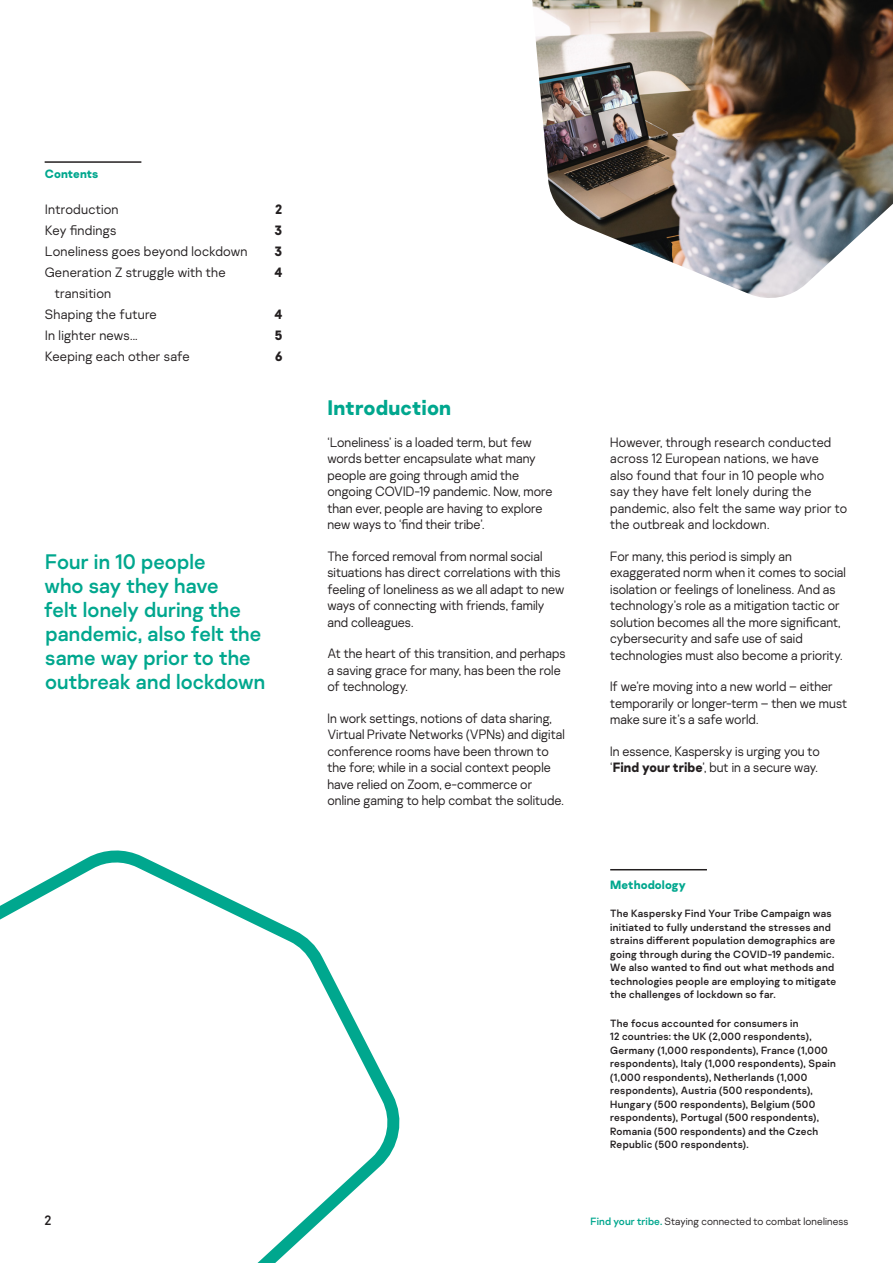
<style>
.page{position:relative;width:893px;height:1263px;background:#fff}
.page>*{position:absolute;margin:0;border:0;box-sizing:border-box;transform-origin:0 0}
.t1{font:21px/24px "Kaspersky Sans";letter-spacing:.005em;color:#00a78e}
.t2{font:700 21px "Kaspersky Sans";letter-spacing:.005em;color:#00a78e}
.Body_copy_new{font:300 13.5px/16.5px "Kaspersky Sans";letter-spacing:.005em;color:#231f20;scale:.96 1}
.Insert_body_text{font:300 13.5px "Kaspersky Sans";letter-spacing:.015em;color:#231f20}
.Insert_body_text-2{font:700 13.5px "Kaspersky Sans";color:#231f20}
.t3{font:13.5px "Kaspersky Sans";color:#231f20}
.Insert_body_text-3{font:700 12px "Kaspersky Sans";letter-spacing:.005em;color:#00a78e}
.Body{font:10.5px/13.5px "Kaspersky Sans";letter-spacing:.025em;color:#231f20}
.H1_Cover_black{font:300 10.5px "Kaspersky Sans";letter-spacing:.01em;color:#231f20}
.s1{font-weight:700}
.s2{font-weight:400;color:#00a78e}
</style>
<div class="page">
<hr style="left:45px;top:161px;width:96px;height:2px;background:#231f20">
<img style="left:532px;top:0;width:361px;height:298px">
<svg style="left:0;top:850px;width:400px;height:413px"></svg>
<hr style="left:610px;top:869px;width:97px;height:1px;background:#231f20">
<p class="Insert_body_text-3" style="left:45px;top:167px;width:55px">Contents</p>
<p class="Insert_body_text" style="left:45px;top:202px;width:75px">Introduction</p>
<p class="Insert_body_text-2" style="left:275px;top:201px;width:8px">2</p>
<p class="Insert_body_text" style="left:45px;top:223px;width:73px">Key findings</p>
<p class="Insert_body_text-2" style="left:275px;top:222px;width:9px">3</p>
<p class="Insert_body_text" style="left:45px;top:244px;width:204px">Loneliness goes beyond lockdown</p>
<p class="Insert_body_text-2" style="left:275px;top:243px;width:9px">3</p>
<p class="Insert_body_text" style="left:45px;top:265px;width:183px">Generation Z struggle with the</p>
<p class="Insert_body_text-2" style="left:274px;top:264px;width:9px">4</p>
<p class="Insert_body_text" style="left:55px;top:286px;width:58px">transition</p>
<p class="Insert_body_text" style="left:45px;top:307px;width:113px">Shaping the future</p>
<p class="Insert_body_text-2" style="left:274px;top:306px;width:9px">4</p>
<p class="Insert_body_text" style="left:45px;top:328px;width:94px">In lighter news...</p>
<p class="Insert_body_text-2" style="left:275px;top:327px;width:9px">5</p>
<p class="Insert_body_text" style="left:45px;top:349px;width:146px">Keeping each other safe</p>
<p class="Insert_body_text-2" style="left:275px;top:348px;width:9px">6</p>
<p class="t1" style="left:44px;top:550px;width:223px">Four in 10 people<br>who say they have<br>felt lonely during the pandemic, also felt the same way prior to the outbreak and lockdown</p>
<p class="t3" style="left:45px;top:1212px;width:8px">2</p>
<h4 class="t2" style="left:327px;top:394px;width:125px">Introduction</h4>
<p class="Body_copy_new" style="left:327px;top:433px;width:236px">‘Loneliness’ is a loaded term, but few words better encapsulate what many people are going through amid the ongoing COVID-19 pandemic. Now, more than ever, people are having to explore new ways to ‘find their tribe’.</p>
<p class="Body_copy_new" style="left:327px;top:547px;width:248px">The forced removal from normal social situations has direct correlations with this feeling of loneliness as we all adapt to new ways of connecting with friends, family and colleagues.</p>
<p class="Body_copy_new" style="left:327px;top:645px;width:250px">At the heart of this transition, and perhaps a saving grace for many, has been the role of technology.</p>
<p class="Body_copy_new" style="left:327px;top:709px;width:249px">In work settings, notions of data sharing, Virtual Private Networks (VPNs) and digital conference rooms have been thrown to the fore; while in a social context people have relied on Zoom, e-commerce or online gaming to help combat the solitude.</p>
<p class="Body_copy_new" style="left:610px;top:434px;width:248px">However, through research conducted across 12 European nations, we have<br>also found that four in 10 people who<br>say they have felt lonely during the pandemic, also felt the same way prior to the outbreak and lockdown.</p>
<p class="Body_copy_new" style="left:610px;top:548px;width:247px">For many, this period is simply an exaggerated norm when it comes to social isolation or feelings of loneliness. And as technology’s role as a mitigation tactic or solution becomes all the more significant, cybersecurity and safe use of said technologies must also become a priority.</p>
<p class="Body_copy_new" style="left:610px;top:678px;width:248px">If we’re moving into a new world – either temporarily or longer-term – then we must make sure it’s a safe world.</p>
<p class="Body_copy_new" style="left:610px;top:743px;width:220px">In essence, Kaspersky is urging you to ‘<span class="s1">Find your tribe</span>’, but in a secure way.</p>
<p class="Insert_body_text-3" style="left:610px;top:877px;width:77px">Methodology</p>
<p class="Body" style="left:610px;top:907px;width:228px">The Kaspersky Find Your Tribe Campaign was initiated to fully understand the stresses and strains different population demographics are going through during the COVID-19 pandemic.<br>We also wanted to find out what methods and technologies people are employing to mitigate the challenges of lockdown so far.</p>
<p class="Body" style="left:610px;top:1016px;width:227px">The focus accounted for consumers in<br>12 countries: the UK (2,000 respondents), Germany (1,000 respondents), France (1,000 respondents), Italy (1,000 respondents), Spain (1,000 respondents), Netherlands (1,000 respondents), Austria (500 respondents), Hungary (500 respondents), Belgium (500 respondents), Portugal (500 respondents), Romania (500 respondents) and the Czech Republic (500 respondents).</p>
<p class="H1_Cover_black" style="left:591px;top:1215px;width:259px"><span class="s2">Find your tribe.</span> Staying connected to combat loneliness</p>
</div>
